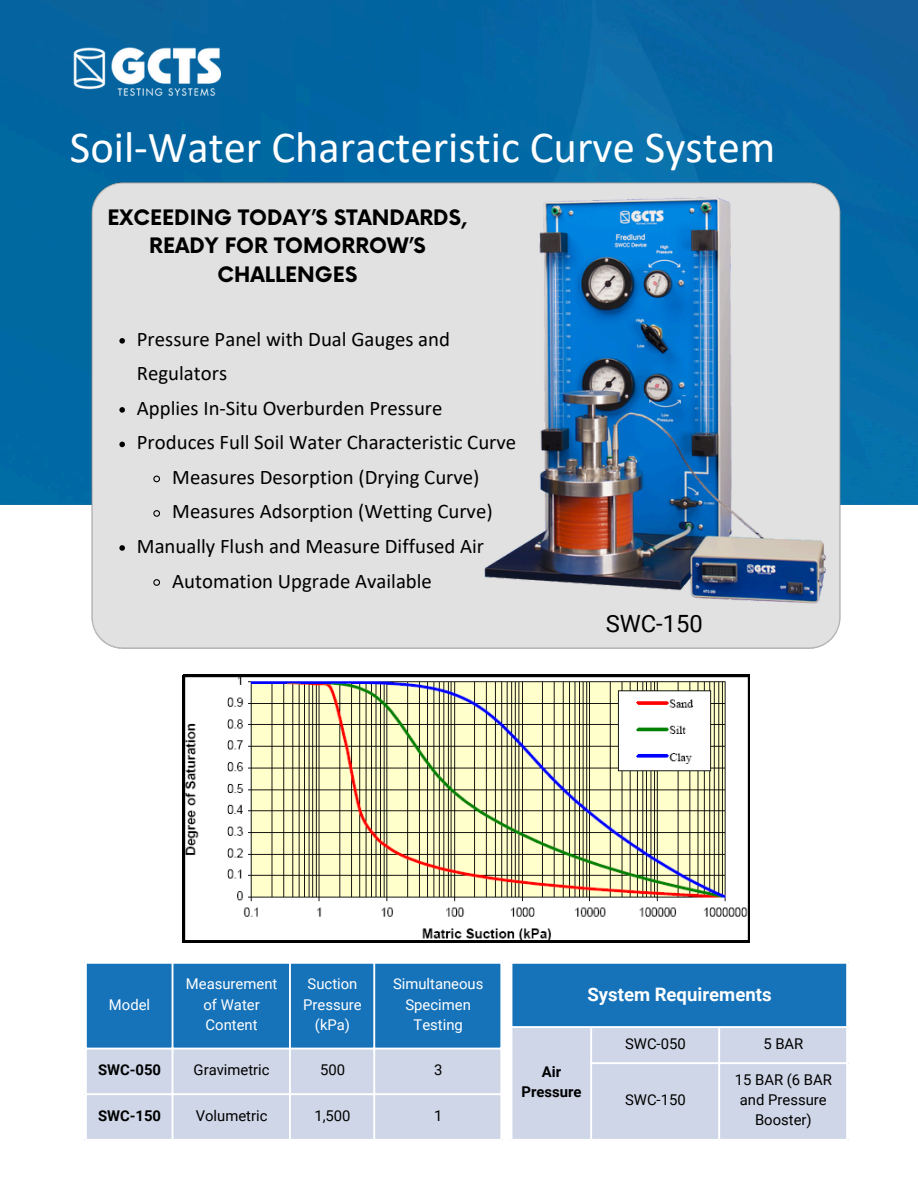
<style>
.page{position:relative;width:918px;height:1188px;background:#fff}
.page>*{position:absolute;margin:0;border:0;box-sizing:border-box;transform-origin:0 0}
.t1{font:44.55px "Calibri";color:#fff}
.t2{font:23.7px "Roboto";color:#000}
.t3{font:20.85px/34.5px "Calibri";color:#000}
.t4{font:700 20.85px/29px "Now";color:#000;text-align:center}
.t5{font:700 18.6px "Roboto";color:#fff}
.t6{font:14.85px/20.1px "Roboto";color:#000;text-align:center}
.t7{font:14.85px/20.1px "Roboto";color:#fff;text-align:center}
.t8{font:700 14.85px/20.1px "Roboto";color:#000;text-align:center}
</style>
<div class="page">
<img style="left:0;top:0;width:918px;height:504px">
<img style="left:85px;top:175px;width:763px;height:474px">
<div style="left:511px;top:963px;width:336px;height:64px;background:#1672b9"></div>
<div style="left:512px;top:1028px;width:334px;height:111px;background:#ced6e7"></div>
<hr style="left:511px;top:964px;width:1px;height:175px;background:#fff">
<hr style="left:590px;top:1028px;width:2px;height:111px;background:#fff">
<hr style="left:718px;top:1028px;width:2px;height:111px;background:#fff">
<hr style="left:846px;top:964px;width:2px;height:175px;background:#fff">
<hr style="left:511px;top:962px;width:337px;height:2px;background:#fff">
<hr style="left:511px;top:1026px;width:337px;height:2px;background:#fff">
<hr style="left:590px;top:1062px;width:258px;height:2px;background:#fff">
<svg style="left:87px;top:964px;width:413px;height:175px;background:#77a7d1"></svg>
<hr style="left:172px;top:964px;width:1px;height:175px;background:#fff">
<hr style="left:289px;top:964px;width:2px;height:175px;background:#fff">
<hr style="left:373px;top:964px;width:2px;height:175px;background:#fff">
<hr style="left:85px;top:1048px;width:417px;height:1px;background:#fff">
<hr style="left:85px;top:1093px;width:417px;height:2px;background:#fff">
<img style="left:73px;top:47px;width:147px;height:49px">
<img style="left:478px;top:191px;width:352px;height:419px">
<svg style="left:183px;top:675px;width:567px;height:267px"></svg>
<svg style="left:119px;top:338px;width:6px;height:6px"></svg>
<svg style="left:119px;top:407px;width:6px;height:6px"></svg>
<svg style="left:119px;top:442px;width:6px;height:5px"></svg>
<svg style="left:153px;top:475px;width:8px;height:8px"></svg>
<svg style="left:153px;top:509px;width:8px;height:9px"></svg>
<svg style="left:119px;top:545px;width:6px;height:6px"></svg>
<svg style="left:153px;top:578px;width:8px;height:9px"></svg>
<p class="t1" style="left:70px;top:129px;width:707px">Soil-Water Characteristic Curve System</p>
<p class="t4" style="left:107px;top:204px;width:361px">EXCEEDING TODAY’S STANDARDS,<br>READY FOR TOMORROW’S<br>CHALLENGES</p>
<p class="t3" style="left:137px;top:323px;width:315px">Pressure Panel with Dual Gauges and<br>Regulators</p>
<p class="t3" style="left:137px;top:392px;width:307px">Applies In-Situ Overburden Pressure</p>
<p class="t3" style="left:137px;top:427px;width:381px">Produces Full Soil Water Characteristic Curve</p>
<p class="t3" style="left:172px;top:461px;width:309px">Measures Desorption (Drying Curve)</p>
<p class="t3" style="left:172px;top:496px;width:322px">Measures Adsorption (Wetting Curve)</p>
<p class="t3" style="left:137px;top:531px;width:349px">Manually Flush and Measure Diffused Air</p>
<p class="t3" style="left:172px;top:565px;width:261px">Automation Upgrade Available</p>
<p class="t2" style="left:606px;top:610px;width:99px">SWC-150</p>
<p class="t7" style="left:109px;top:994px;width:43px">Model</p>
<h3 class="t7" style="left:186px;top:974px;width:93px">Measurement of Water<br>Content</h3>
<p class="t7" style="left:303px;top:974px;width:60px">Suction<br>Pressure (kPa)</p>
<p class="t7" style="left:393px;top:974px;width:92px">Simultaneous<br>Specimen<br>Testing</p>
<p class="t5" style="left:587px;top:983px;width:186px">System Requirements</p>
<h1 class="t6" style="left:625px;top:1034px;width:62px">SWC-050</h1>
<p class="t6" style="left:763px;top:1034px;width:42px">5 BAR</p>
<p class="t8" style="left:98px;top:1060px;width:65px">SWC-050</p>
<p class="t6" style="left:194px;top:1060px;width:78px">Gravimetric</p>
<p class="t6" style="left:320px;top:1060px;width:26px">500</p>
<p class="t6" style="left:434px;top:1060px;width:10px">3</p>
<p class="t8" style="left:98px;top:1106px;width:65px">SWC-150</p>
<h2 class="t6" style="left:196px;top:1106px;width:73px">Volumetric</h2>
<p class="t6" style="left:314px;top:1106px;width:38px">1,500</p>
<p class="t6" style="left:434px;top:1106px;width:10px">1</p>
<p class="t8" style="left:522px;top:1062px;width:62px">Air<br>Pressure</p>
<p class="t6" style="left:625px;top:1090px;width:62px">SWC-150</p>
<p class="t6" style="left:735px;top:1070px;width:99px">15 BAR (6 BAR and Pressure<br>Booster)</p>
</div>
